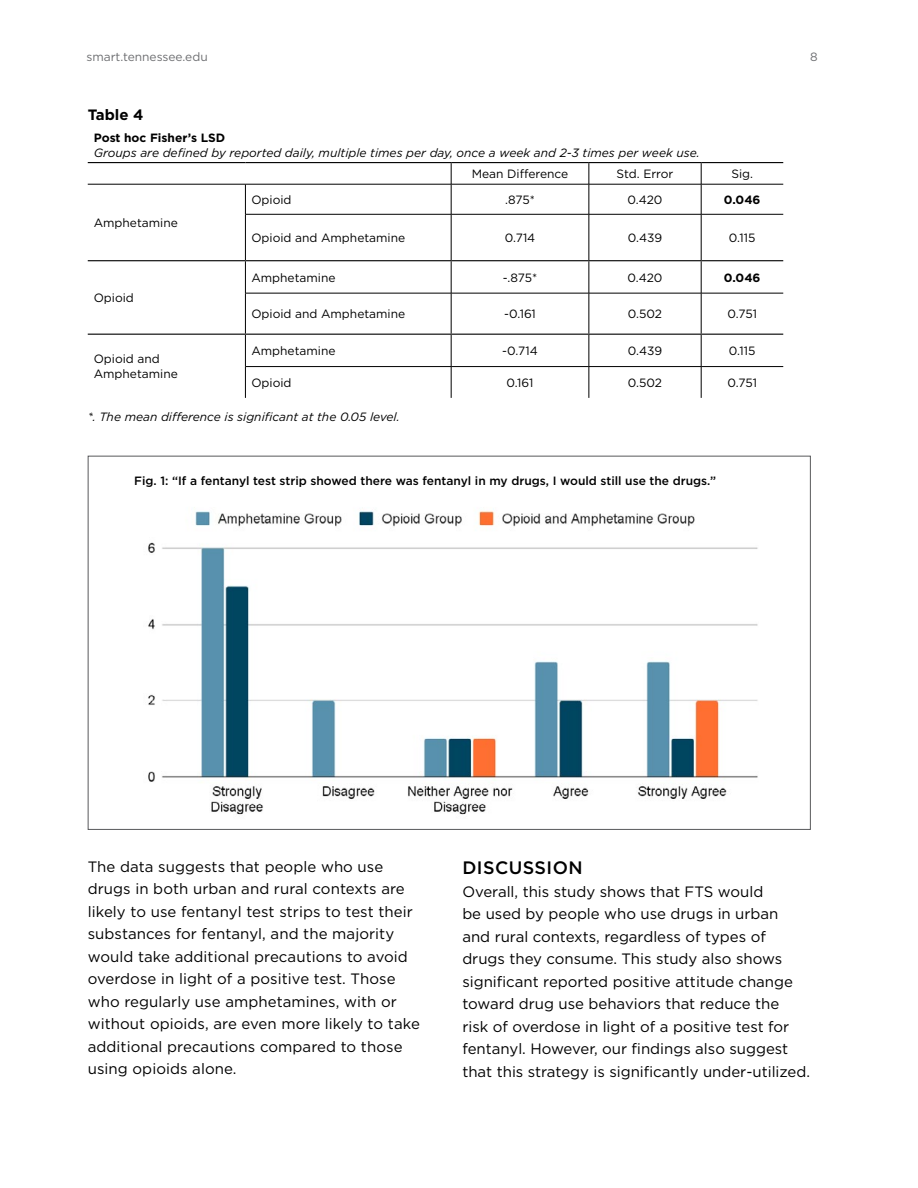
<style>
.page{position:relative;width:918px;height:1188px;background:#fff}
.page>*{position:absolute;margin:0;border:0;box-sizing:border-box;transform-origin:0 0}
.t1{font:500 18px "Gotham";letter-spacing:.025em;color:#000}
.t2{font:15px/22.5px "Gotham";color:#000}
.t3{font:700 15px "Gotham";color:#000}
.t4{font:12px/15px "Gotham";color:#000}
.t5{font:italic 12px "Gotham";color:#000}
.t6{font:500 12px "Gotham";color:#000}
.t7{font:700 12px "Gotham";color:#000}
.t8{font:12px "Gotham";color:#6d6e71}
</style>
<div class="page">
<svg style="left:451px;top:163px;width:1px;height:21px"></svg>
<svg style="left:589px;top:163px;width:1px;height:21px"></svg>
<svg style="left:701px;top:163px;width:1px;height:21px"></svg>
<hr style="left:88px;top:184px;width:157px;height:1px;background:#000">
<hr style="left:245px;top:184px;width:206px;height:1px;background:#000">
<hr style="left:245px;top:184px;width:1px;height:30px;background:#000">
<hr style="left:451px;top:184px;width:138px;height:1px;background:#000">
<hr style="left:451px;top:184px;width:1px;height:30px;background:#000">
<hr style="left:589px;top:184px;width:112px;height:1px;background:#000">
<hr style="left:589px;top:184px;width:1px;height:30px;background:#000">
<hr style="left:701px;top:184px;width:82px;height:1px;background:#000">
<hr style="left:701px;top:184px;width:1px;height:30px;background:#000">
<hr style="left:245px;top:214px;width:206px;height:1px;background:#000">
<hr style="left:245px;top:214px;width:1px;height:46px;background:#000">
<hr style="left:451px;top:214px;width:138px;height:1px;background:#000">
<hr style="left:451px;top:214px;width:1px;height:46px;background:#000">
<hr style="left:589px;top:214px;width:112px;height:1px;background:#000">
<hr style="left:589px;top:214px;width:1px;height:46px;background:#000">
<hr style="left:701px;top:214px;width:82px;height:1px;background:#000">
<hr style="left:701px;top:214px;width:1px;height:46px;background:#000">
<hr style="left:245px;top:261px;width:1px;height:32px;background:#000">
<hr style="left:451px;top:261px;width:1px;height:32px;background:#000">
<hr style="left:589px;top:261px;width:1px;height:32px;background:#000">
<hr style="left:701px;top:261px;width:1px;height:32px;background:#000">
<hr style="left:245px;top:293px;width:206px;height:1px;background:#000">
<hr style="left:245px;top:293px;width:1px;height:41px;background:#000">
<hr style="left:451px;top:293px;width:138px;height:1px;background:#000">
<hr style="left:451px;top:293px;width:1px;height:41px;background:#000">
<hr style="left:589px;top:293px;width:112px;height:1px;background:#000">
<hr style="left:589px;top:293px;width:1px;height:41px;background:#000">
<hr style="left:701px;top:293px;width:82px;height:1px;background:#000">
<hr style="left:701px;top:293px;width:1px;height:41px;background:#000">
<hr style="left:245px;top:335px;width:1px;height:31px;background:#000">
<hr style="left:451px;top:335px;width:1px;height:31px;background:#000">
<hr style="left:589px;top:335px;width:1px;height:31px;background:#000">
<hr style="left:701px;top:335px;width:1px;height:31px;background:#000">
<hr style="left:245px;top:366px;width:206px;height:1px;background:#000">
<hr style="left:245px;top:367px;width:1px;height:31px;background:#000">
<hr style="left:451px;top:366px;width:138px;height:1px;background:#000">
<hr style="left:451px;top:367px;width:1px;height:31px;background:#000">
<hr style="left:589px;top:366px;width:112px;height:1px;background:#000">
<hr style="left:589px;top:367px;width:1px;height:31px;background:#000">
<hr style="left:701px;top:366px;width:82px;height:1px;background:#000">
<hr style="left:701px;top:367px;width:1px;height:31px;background:#000">
<hr style="left:88px;top:162px;width:157px;height:1px;background:#000">
<hr style="left:245px;top:162px;width:206px;height:1px;background:#000">
<hr style="left:451px;top:162px;width:138px;height:1px;background:#000">
<hr style="left:589px;top:162px;width:112px;height:1px;background:#000">
<hr style="left:701px;top:162px;width:82px;height:1px;background:#000">
<hr style="left:245px;top:260px;width:206px;height:1px;background:#000">
<hr style="left:451px;top:260px;width:138px;height:1px;background:#000">
<hr style="left:589px;top:260px;width:112px;height:1px;background:#000">
<hr style="left:701px;top:260px;width:82px;height:1px;background:#000">
<hr style="left:245px;top:334px;width:206px;height:1px;background:#000">
<hr style="left:451px;top:334px;width:138px;height:1px;background:#000">
<hr style="left:589px;top:334px;width:112px;height:1px;background:#000">
<hr style="left:701px;top:334px;width:82px;height:1px;background:#000">
<hr style="left:88px;top:260px;width:157px;height:1px;background:#000">
<hr style="left:88px;top:334px;width:157px;height:1px;background:#000">
<svg style="left:148px;top:511px;width:610px;height:304px"></svg>
<p class="t8" style="left:86px;top:49px;width:123px">smart.tennessee.edu</p>
<p class="t8" style="left:810px;top:49px;width:9px">8</p>
<p class="t3" style="left:88px;top:105px;width:57px">Table 4</p>
<p class="t7" style="left:94px;top:129px;width:133px">Post hoc Fisher’s LSD</p>
<p class="t5" style="left:94px;top:145px;width:607px">Groups are defined by reported daily, multiple times per day, once a week and 2-3 times per week use.</p>
<p class="t4" style="left:472px;top:166px;width:98px">Mean Difference</p>
<p class="t4" style="left:617px;top:166px;width:58px">Std. Error</p>
<p class="t4" style="left:731px;top:166px;width:23px">Sig.</p>
<p class="t4" style="left:94px;top:215px;width:86px">Amphetamine</p>
<p class="t4" style="left:251px;top:192px;width:42px">Opioid</p>
<p class="t4" style="left:505px;top:192px;width:31px">.875*</p>
<p class="t4" style="left:627px;top:192px;width:37px">0.420</p>
<p class="t7" style="left:724px;top:192px;width:38px">0.046</p>
<p class="t4" style="left:251px;top:230px;width:155px">Opioid and Amphetamine</p>
<p class="t4" style="left:505px;top:230px;width:32px">0.714</p>
<p class="t4" style="left:628px;top:230px;width:36px">0.439</p>
<p class="t4" style="left:729px;top:230px;width:28px">0.115</p>
<p class="t4" style="left:94px;top:290px;width:42px">Opioid</p>
<p class="t4" style="left:251px;top:270px;width:86px">Amphetamine</p>
<p class="t4" style="left:503px;top:270px;width:36px">-.875*</p>
<p class="t4" style="left:627px;top:270px;width:37px">0.420</p>
<p class="t7" style="left:724px;top:270px;width:38px">0.046</p>
<p class="t4" style="left:251px;top:306px;width:155px">Opioid and Amphetamine</p>
<p class="t4" style="left:504px;top:306px;width:33px">-0.161</p>
<p class="t4" style="left:628px;top:306px;width:36px">0.502</p>
<p class="t4" style="left:727px;top:306px;width:31px">0.751</p>
<p class="t4" style="left:251px;top:343px;width:86px">Amphetamine</p>
<p class="t4" style="left:502px;top:343px;width:37px">-0.714</p>
<p class="t4" style="left:628px;top:343px;width:36px">0.439</p>
<p class="t4" style="left:729px;top:343px;width:28px">0.115</p>
<p class="t4" style="left:251px;top:375px;width:42px">Opioid</p>
<p class="t4" style="left:507px;top:375px;width:28px">0.161</p>
<p class="t4" style="left:628px;top:375px;width:36px">0.502</p>
<p class="t4" style="left:727px;top:375px;width:31px">0.751</p>
<p class="t5" style="left:88px;top:409px;width:314px">*. The mean difference is significant at the 0.05 level.</p>
<p class="t4" style="left:94px;top:351px;width:86px">Opioid and<br>Amphetamine</p>
<p class="t6" style="left:134px;top:473px;width:583px">Fig. 1: “If a fentanyl test strip showed there was fentanyl in my drugs, I would still use the drugs.”</p>
<p class="t2" style="left:88px;top:855px;width:334px">The data suggests that people who use drugs in both urban and rural contexts are likely to use fentanyl test strips to test their substances for fentanyl, and the majority would take additional precautions to avoid overdose in light of a positive test. Those who regularly use amphetamines, with or without opioids, are even more likely to take additional precautions compared to those using opioids alone.</p>
<p class="t1" style="left:462px;top:856px;width:122px">DISCUSSION</p>
<p class="t2" style="left:462px;top:880px;width:349px">Overall, this study shows that FTS would<br>be used by people who use drugs in urban<br>and rural contexts, regardless of types of drugs they consume. This study also shows significant reported positive attitude change toward drug use behaviors that reduce the<br>risk of overdose in light of a positive test for fentanyl. However, our findings also suggest that this strategy is significantly under-utilized.</p>
</div>
